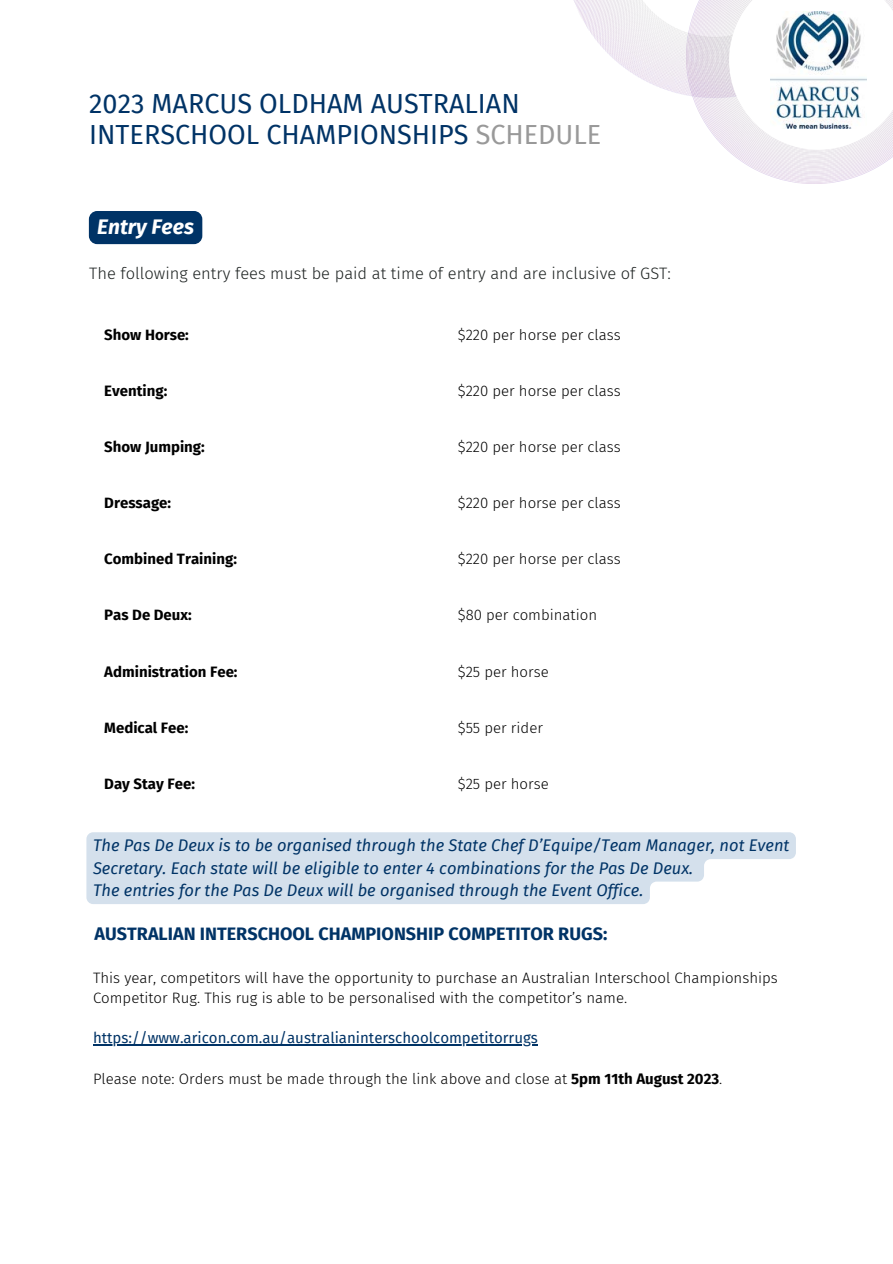
<style>
.page{position:relative;width:893px;height:1264px;background:#fff}
.page>*{position:absolute;margin:0;border:0;box-sizing:border-box;transform-origin:0 0}
.t1{font:27px/31.5px "Fira Sans";color:#036}
.t2{font:italic 700 21px "Fira Sans";color:#fff}
.t3{font:700 18px "Fira Sans";color:#036}
.t4{font:italic 16.5px/22.5px "Fira Sans";color:#036}
.t5{font:300 16.5px "Fira Sans";color:#1c2120}
.t6{font:300 15px/20.2px "Fira Sans";color:#000}
.t7{font:700 15px "Fira Sans";color:#000}
.t8{font:15px "Fira Sans";color:#036}
.s1{color:#999}
.s2{font-weight:700}
</style>
<div class="page">
<div style="left:89px;top:211px;width:113px;height:33px;background:#036;border-radius:8px"></div>
<svg style="left:86px;top:832px;width:709px;height:72px;background:#d8e3ee"></svg>
<hr style="left:93px;top:1044px;width:445px;height:1px;background:#036">
<img style="left:727px;top:150px;width:165px;height:34px">
<img style="left:573px;top:0;width:156px;height:150px">
<svg style="left:729px;top:0;width:163px;height:150px"></svg>
<img style="left:770px;top:11px;width:96px;height:117px">
<p class="t1" style="left:89px;top:88px;width:513px">2023 MARCUS OLDHAM AUSTRALIAN<br>INTERSCHOOL CHAMPIONSHIPS <span class="s1">SCHEDULE</span></p>
<p class="t2" style="left:97px;top:215px;width:98px">Entry Fees</p>
<p class="t5" style="left:89px;top:264px;width:583px">The following entry fees must be paid at time of entry and are inclusive of GST:</p>
<p class="t7" style="left:104px;top:326px;width:86px">Show Horse:</p>
<p class="t6" style="left:458px;top:325px;width:164px">$220 per horse per class</p>
<p class="t7" style="left:104px;top:382px;width:64px">Eventing:</p>
<p class="t6" style="left:458px;top:381px;width:164px">$220 per horse per class</p>
<p class="t7" style="left:104px;top:438px;width:102px">Show Jumping:</p>
<p class="t6" style="left:458px;top:437px;width:164px">$220 per horse per class</p>
<p class="t7" style="left:104px;top:494px;width:68px">Dressage:</p>
<p class="t6" style="left:458px;top:493px;width:164px">$220 per horse per class</p>
<p class="t7" style="left:104px;top:550px;width:134px">Combined Training:</p>
<p class="t6" style="left:458px;top:549px;width:164px">$220 per horse per class</p>
<p class="t7" style="left:104px;top:606px;width:89px">Pas De Deux:</p>
<p class="t6" style="left:458px;top:605px;width:141px">$80 per combination</p>
<p class="t7" style="left:104px;top:662px;width:135px">Administration Fee:</p>
<p class="t6" style="left:458px;top:661px;width:92px">$25 per horse</p>
<p class="t7" style="left:104px;top:718px;width:86px">Medical Fee:</p>
<p class="t6" style="left:458px;top:717px;width:87px">$55 per rider</p>
<p class="t7" style="left:104px;top:774px;width:92px">Day Stay Fee:</p>
<p class="t6" style="left:458px;top:773px;width:92px">$25 per horse</p>
<p class="t4" style="left:93px;top:834px;width:698px">The Pas De Deux is to be organised through the State Chef D’Equipe/Team Manager, not Event<br>Secretary. Each state will be eligible to enter 4 combinations for the Pas De Deux.</p>
<p class="t4" style="left:93px;top:879px;width:552px">The entries for the Pas De Deux will be organised through the Event Office.</p>
<p class="t3" style="left:94px;top:923px;width:514px">AUSTRALIAN INTERSCHOOL CHAMPIONSHIP COMPETITOR RUGS:</p>
<p class="t6" style="left:93px;top:967px;width:686px">This year, competitors will have the opportunity to purchase an Australian Interschool Championships<br>Competitor Rug. This rug is able to be personalised with the competitor’s name.</p>
<p class="t8" style="left:93px;top:1029px;width:446px">https://www.aricon.com.au/australianinterschoolcompetitorrugs</p>
<p class="t6" style="left:93px;top:1068px;width:630px">Please note: Orders must be made through the link above and close at <span class="s2">5pm 11th August 2023</span>.</p>
</div>
